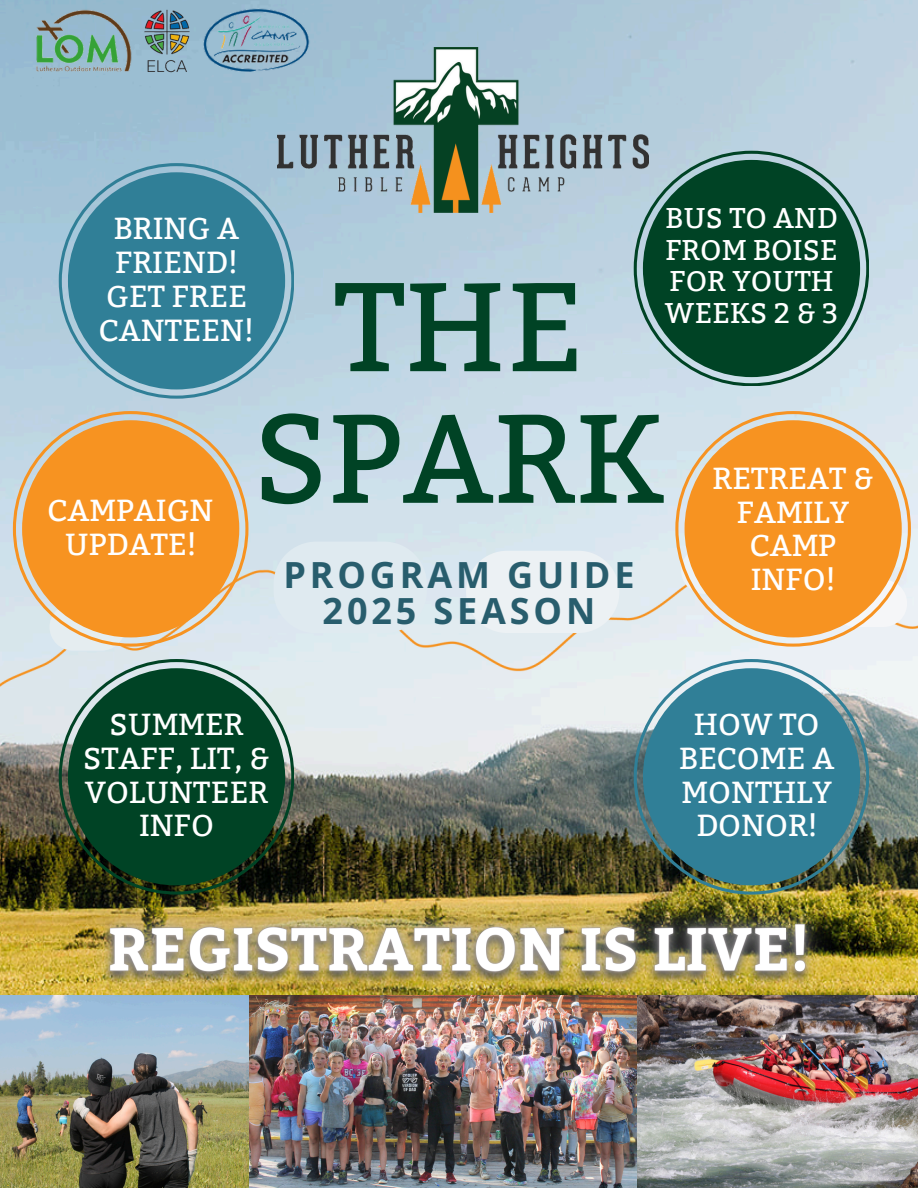
<style>
.page{position:relative;width:918px;height:1188px;background:#fff}
.page>*{position:absolute;margin:0;border:0;box-sizing:border-box;transform-origin:0 0}
.t1{font:125.85px/131.7px "Bitter";color:#004325;text-align:center}
.t2{font:700 36px/36px "Open Sans";letter-spacing:.11em;color:#285d6d;text-align:center}
.t3{font:30.45px/33.8px "Bitter";color:#fff;text-align:center}
.t4{font:28.5px/31.5px "Bitter";color:#fff}
</style>
<div class="page">
<img style="left:0;top:0;width:918px;height:995px">
<img style="left:0;top:570px;width:918px;height:127px">
<img style="left:278px;top:47px;width:371px;height:166px">
<svg style="left:49px;top:646px;width:76px;height:5px"></svg>
<div style="left:274px;top:542px;width:153px;height:91px;background:#dfeaf0"></div>
<svg style="left:466px;top:551px;width:153px;height:82px;background:#eaeff3"></svg>
<svg style="left:13px;top:411px;width:235px;height:235px;background:#d2d3cd"></svg>
<div style="left:22px;top:420px;width:217px;height:217px;background:#f79321;border-radius:50%"></div>
<svg style="left:675px;top:411px;width:235px;height:235px;background:#e3ded4"></svg>
<div style="left:685px;top:420px;width:217px;height:217px;background:#f79321;border-radius:50%"></div>
<svg style="left:59px;top:659px;width:235px;height:165px;background:#b3c3c1"></svg>
<div style="left:68px;top:668px;width:217px;height:217px;background:#004325;border-radius:50%"></div>
<svg style="left:634px;top:659px;width:235px;height:165px;background:#b6c7cb"></svg>
<div style="left:643px;top:668px;width:217px;height:217px;background:#307f97;border-radius:50%"></div>
<svg style="left:634px;top:151px;width:235px;height:235px;background:#abc4cb"></svg>
<div style="left:643px;top:160px;width:217px;height:217px;background:#004325;border-radius:50%"></div>
<svg style="left:59px;top:163px;width:235px;height:235px;background:#9ec0d2"></svg>
<div style="left:68px;top:172px;width:217px;height:217px;background:#307f97;border-radius:50%"></div>
<img style="left:249px;top:1067px;width:310px;height:121px">
<img style="left:559px;top:1067px;width:79px;height:121px">
<img style="left:638px;top:995px;width:280px;height:193px">
<img style="left:0;top:995px;width:249px;height:193px">
<img style="left:187px;top:6px;width:130px;height:71px">
<img style="left:30px;top:7px;width:103px;height:71px">
<img style="left:127px;top:6px;width:81px;height:68px">
<img style="left:27px;top:824px;width:864px;height:243px">
<p class="t3" style="left:114px;top:212px;width:127px;text-align:left">BRING A<br>FRIEND!</p>
<p class="t3" style="left:99px;top:280px;width:156px;text-align:left">GET FREE<br>CANTEEN!</p>
<p class="t3" style="left:48px;top:494px;width:167px">CAMPAIGN<br>UPDATE!</p>
<p class="t4" style="left:665px;top:203px;width:175px">BUS TO AND<br>FROM BOISE<br>FOR YOUTH<br>WEEKS 2 &amp; 3</p>
<p class="t1" style="left:253px;top:263px;width:413px">THE<br>SPARK</p>
<p class="t3" style="left:713px;top:462px;width:163px">RETREAT &amp;<br>FAMILY<br>CAMP<br>INFO!</p>
<h1 class="t2" style="left:283px;top:556px;width:353px">PROGRAM GUIDE<br>2025 SEASON</h1>
<p class="t3" style="left:83px;top:708px;width:188px">SUMMER<br>STAFF, LIT, &amp;<br>VOLUNTEER</p>
<p class="t3" style="left:139px;top:809px;width:77px">INFO</p>
<p class="t3" style="left:679px;top:708px;width:157px">HOW TO<br>BECOME A<br>MONTHLY<br>DONOR!</p>
</div>
